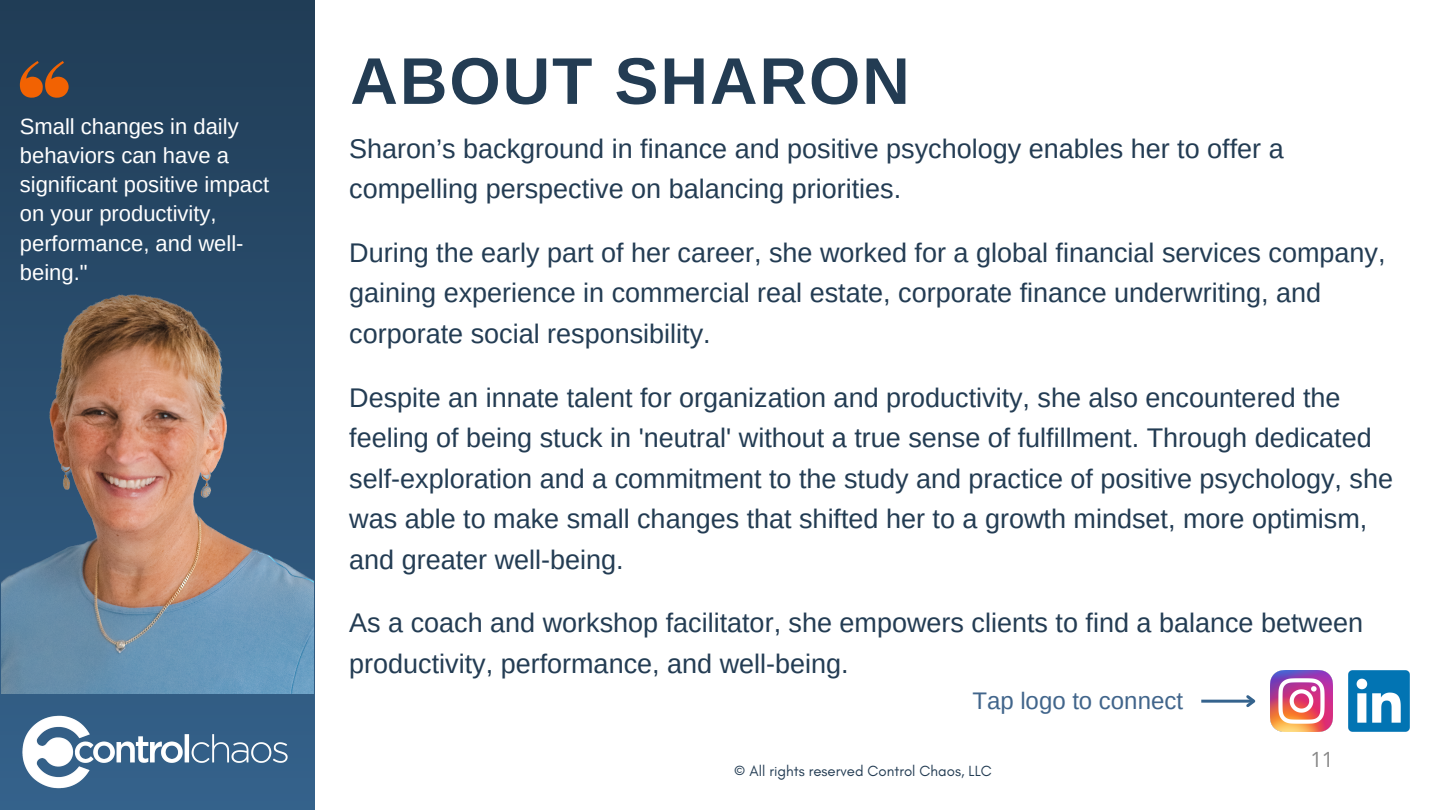
<style>
.page{position:relative;width:1440px;height:810px;background:#fff}
.page>*{position:absolute;margin:0;border:0;box-sizing:border-box;transform-origin:0 0}
.t1{font:700 66px "Arimo";letter-spacing:.03em;color:#233c53}
.t2{font:27px/40.5px "Arimo";color:#233c53}
.t3{font:24px "Arimo";color:#41658b}
.t4{font:22px/29.2px "Arimo";color:#fff}
.t5{font:21px "Open Sans";color:#898989}
.t6{font:15px "Glacial Indifference";color:#233c53}
</style>
<div class="page">
<div style="left:0;top:0;width:1440px;height:810px;background:linear-gradient(to bottom,#fff,#fff)"></div>
<svg style="left:0;top:0;width:314px;height:810px;background:#264765"></svg>
<img style="left:1348px;top:670px;width:62px;height:62px">
<img style="left:1271px;top:670px;width:61px;height:62px">
<hr style="left:1201px;top:700px;width:53px;height:3px;background:#35638d">
<svg style="left:1244px;top:692px;width:15px;height:18px"></svg>
<img style="left:20px;top:713px;width:271px;height:78px">
<img style="left:2px;top:294px;width:312px;height:400px">
<svg style="left:20px;top:61px;width:49px;height:37px;background:#8c512d"></svg>
<p class="t4" style="left:20px;top:111px;width:251px">Small changes in daily behaviors can have a significant positive impact on your productivity, performance, and well&shy;being."</p>
<p class="t1" style="left:350px;top:44px;width:561px">ABOUT SHARON</p>
<p class="t2" style="left:349px;top:128px;width:936px">Sharon’s background in finance and positive psychology enables her to offer a compelling perspective on balancing priorities.</p>
<p class="t2" style="left:349px;top:232px;width:1038px">During the early part of her career, she worked for a global financial services company, gaining experience in commercial real estate, corporate finance underwriting, and corporate social responsibility.</p>
<p class="t2" style="left:349px;top:377px;width:1045px">Despite an innate talent for organization and productivity, she also encountered the feeling of being stuck in 'neutral' without a true sense of fulfillment. Through dedicated self-exploration and a commitment to the study and practice of positive psychology, she was able to make small changes that shifted her to a growth mindset, more optimism, and greater well-being.</p>
<p class="t2" style="left:349px;top:603px;width:1015px">As a coach and workshop facilitator, she empowers clients to find a balance between productivity, performance, and well-being.</p>
<p class="t3" style="left:972px;top:688px;width:212px">Tap logo to connect</p>
<p class="t5" style="left:1311px;top:745px;width:25px">11</p>
<p class="t6" style="left:734px;top:761px;width:259px">© All rights reserved Control Chaos, LLC</p>
</div>
